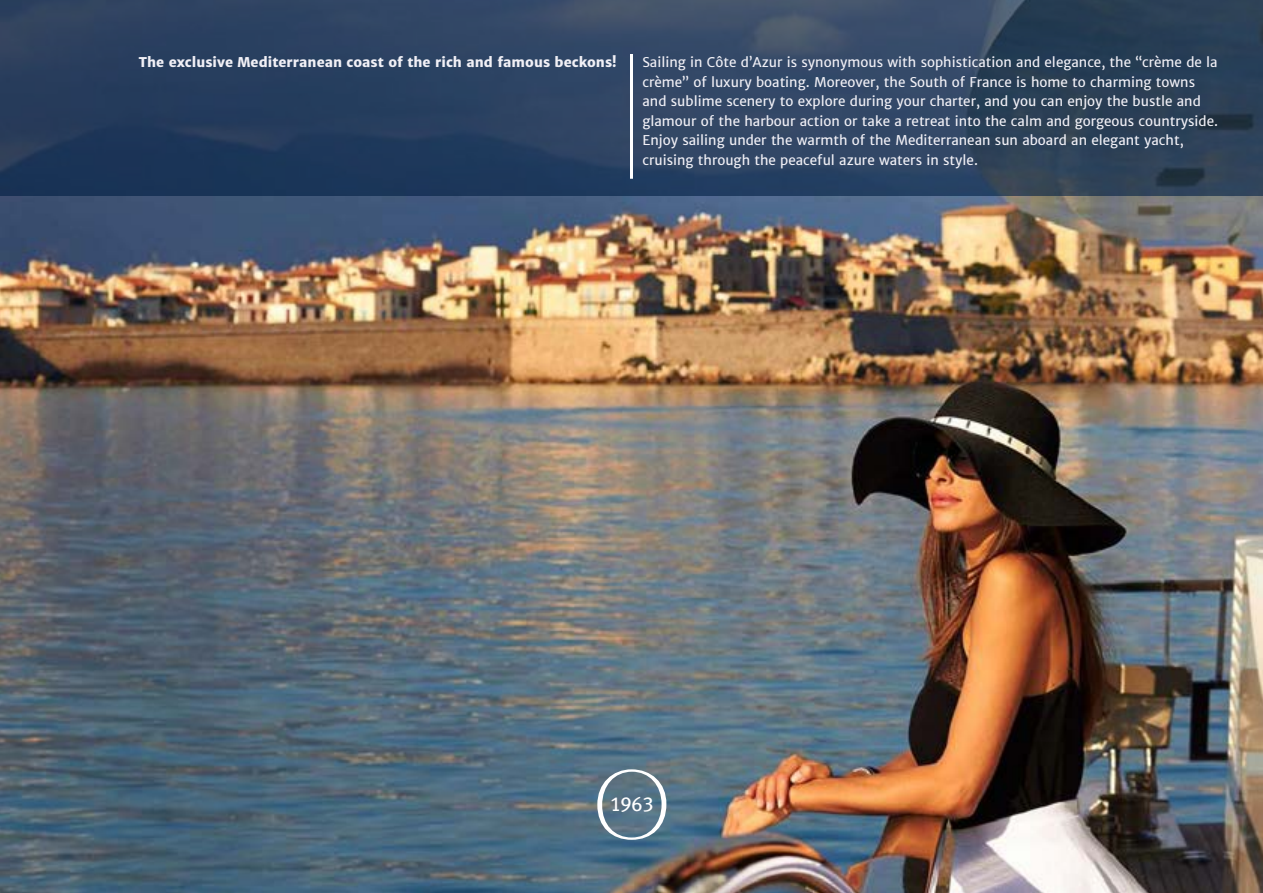
<style>
.page{position:relative;width:1263px;height:893px;background:#fff}
.page>*{position:absolute;margin:0;border:0;box-sizing:border-box;transform-origin:0 0}
.t1{font:20.4px "Meta Plus Book Caps";color:#fff}
.t2{font:13.5px/19.5px "Merriweather Sans";color:#f1f0f6}
.t3{font:800 13.5px "Merriweather Sans";color:#f1f0f6}
</style>
<div class="page">
<img style="left:0;top:195px;width:1263px;height:698px">
<svg style="left:0;top:0;width:1263px;height:195px;background:#2b415e"></svg>
<hr style="left:630px;top:54px;width:3px;height:125px;background:#fff">
<svg style="left:597px;top:769px;width:69px;height:71px;background:#728897"></svg>
<p class="t3" style="left:139px;top:54px;width:479px">The exclusive Mediterranean coast of the rich and famous beckons!</p>
<p class="t2" style="left:642px;top:53px;width:577px">Sailing in Côte d’Azur is synonymous with sophistication and elegance, the “crème de la crème” of luxury boating. Moreover, the South of France is home to charming towns and sublime scenery to explore during your charter, and you can enjoy the bustle and glamour of the harbour action or take a retreat into the calm and gorgeous countryside.<br>Enjoy sailing under the warmth of the Mediterranean sun aboard an elegant yacht, cruising through the peaceful azure waters in style.</p>
<h1 class="t1" style="left:610px;top:792px;width:45px">1963</h1>
</div>
